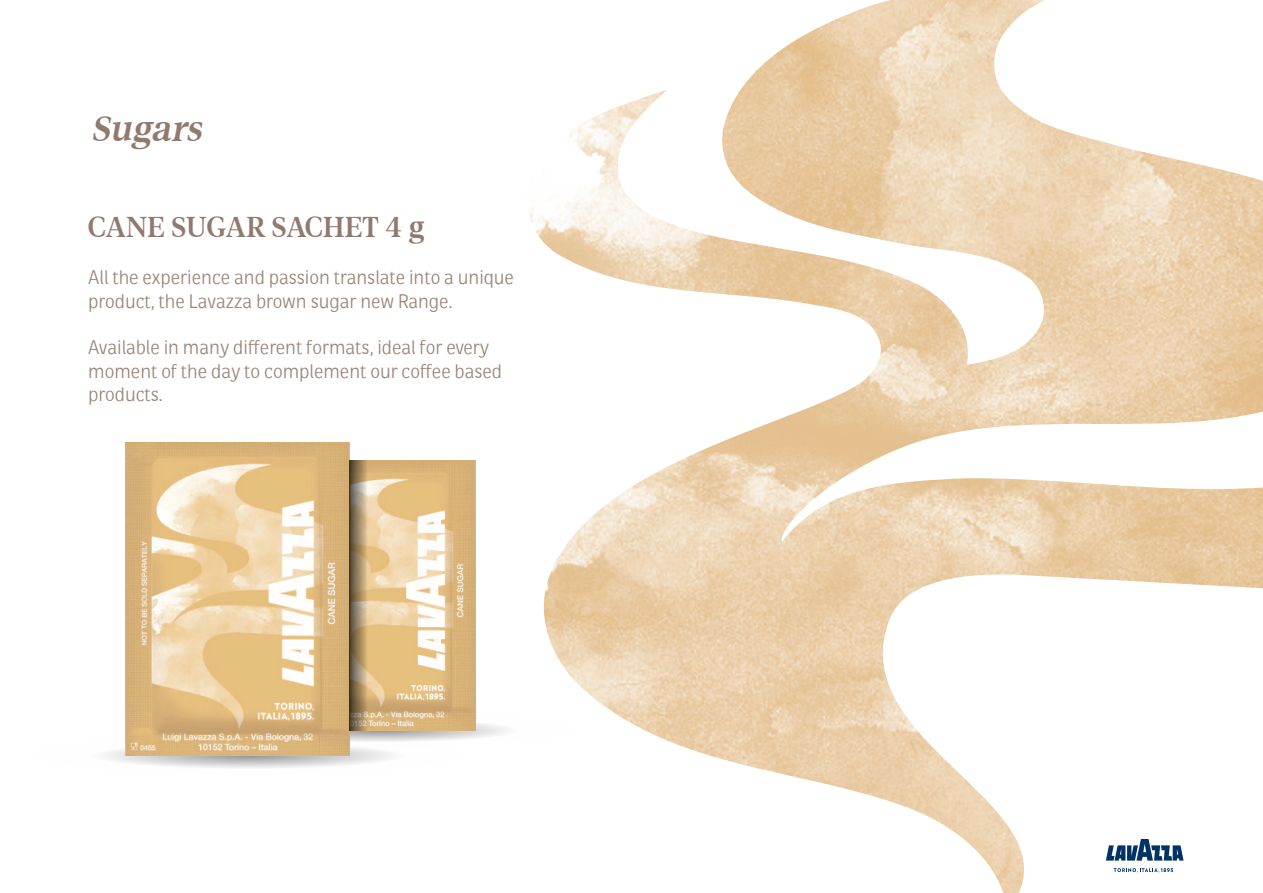
<style>
.page{position:relative;width:1263px;height:893px;background:#fff}
.page>*{position:absolute;margin:0;border:0;box-sizing:border-box;transform-origin:0 0}
.t1{font:italic 500 40.5px "LAVAZZ Atitle";color:#917a6d}
.t2{font:500 33px "LAVAZZ Atitle";color:#917a6d}
.t3{font:19.5px/23.4px "LAVAZZ Atxt";color:#9a8578}
</style>
<div class="page">
<img style="left:529px;top:0;width:734px;height:893px">
<svg style="left:1114px;top:868px;width:59px;height:5px"></svg>
<svg style="left:1106px;top:839px;width:77px;height:22px"></svg>
<svg style="left:105px;top:712px;width:469px;height:63px"></svg>
<img style="left:367px;top:461px;width:109px;height:269px">
<img style="left:126px;top:442px;width:223px;height:313px">
<svg style="left:349px;top:461px;width:18px;height:269px;background:#927f60"></svg>
<h1 class="t1" style="left:91px;top:113px;width:118px">Sugars</h1>
<h2 class="t2" style="left:88px;top:215px;width:338px">CANE SUGAR SACHET 4 g</h2>
<p class="t3" style="left:88px;top:266px;width:427px">All the experience and passion translate into a unique product, the Lavazza brown sugar new Range.</p>
<p class="t3" style="left:88px;top:336px;width:415px">Available in many different formats, ideal for every moment of the day to complement our coffee based products.</p>
</div>
